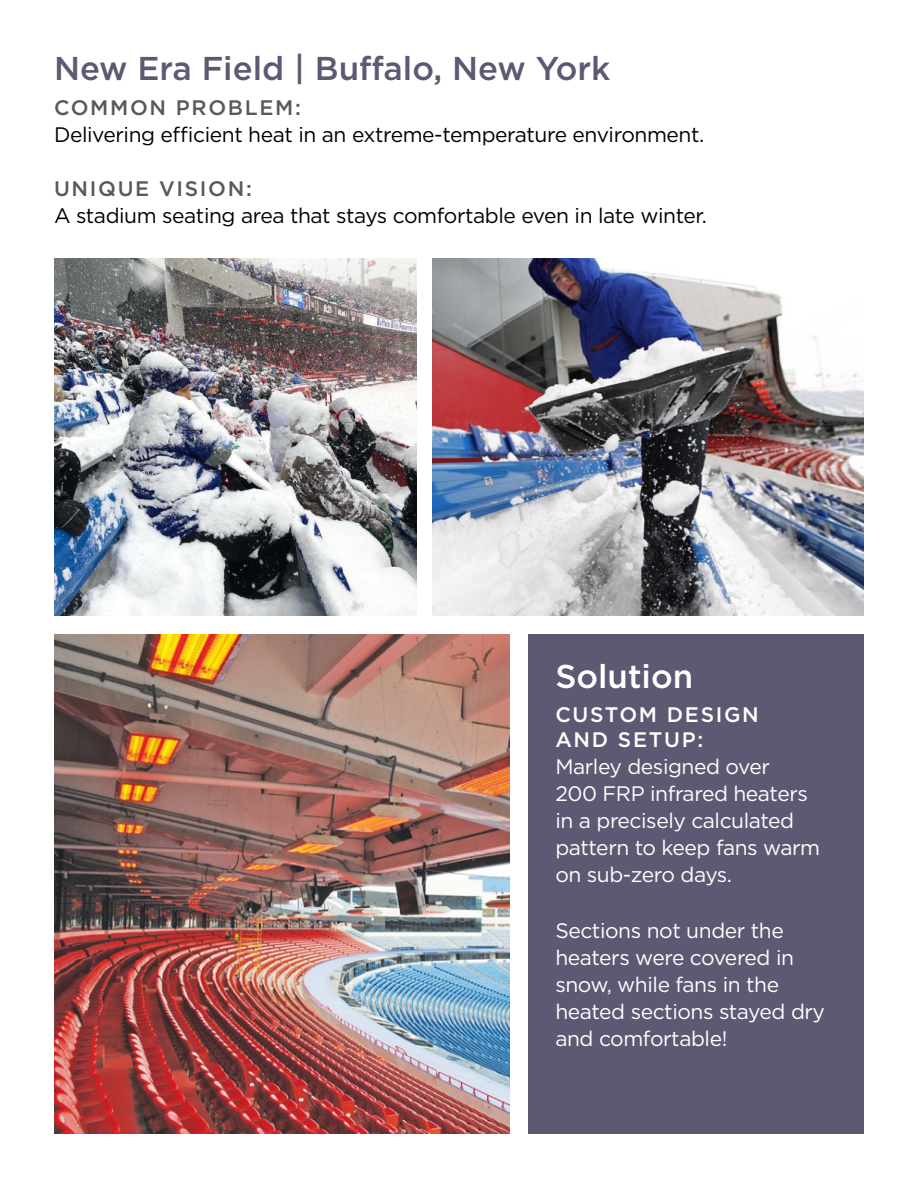
<style>
.page{position:relative;width:918px;height:1188px;background:#fff}
.page>*{position:absolute;margin:0;border:0;box-sizing:border-box;transform-origin:0 0}
.t1{font:500 33px "Gotham";color:#5f5872}
.t2{font:500 33px "Gotham";color:#fff}
.t3{font:21px/27px "Gotham";letter-spacing:-.02em;color:#fff}
.t4{font:21px "Gotham";letter-spacing:-.02em;color:#000}
.t5{font:500 21px "Gotham";letter-spacing:.08em;color:#58595b}
.t6{font:500 21px/25.2px "Gotham";letter-spacing:.08em;color:#fff}
</style>
<div class="page">
<div style="left:528px;top:634px;width:336px;height:500px;background:#5f5872"></div>
<img style="left:54px;top:258px;width:362px;height:358px">
<img style="left:433px;top:258px;width:431px;height:357px">
<img style="left:54px;top:634px;width:456px;height:499px">
<h1 class="t1" style="left:54px;top:47px;width:558px">New Era Field | Buffalo, New York</h1>
<p class="t5" style="left:54px;top:93px;width:249px">COMMON PROBLEM:</p>
<p class="t4" style="left:54px;top:121px;width:652px">Delivering efficient heat in an extreme-temperature environment.</p>
<p class="t5" style="left:54px;top:175px;width:199px">UNIQUE VISION:</p>
<p class="t4" style="left:54px;top:202px;width:654px">A stadium seating area that stays comfortable even in late winter.</p>
<h1 class="t2" style="left:555px;top:655px;width:139px">Solution</h1>
<p class="t6" style="left:555px;top:702px;width:205px">CUSTOM DESIGN<br>AND SETUP:</p>
<p class="t3" style="left:555px;top:753px;width:266px">Marley designed over<br>200 FRP infrared heaters in a precisely calculated pattern to keep fans warm on sub-zero days.</p>
<p class="t3" style="left:555px;top:917px;width:271px">Sections not under the heaters were covered in snow, while fans in the heated sections stayed dry and comfortable!</p>
</div>
